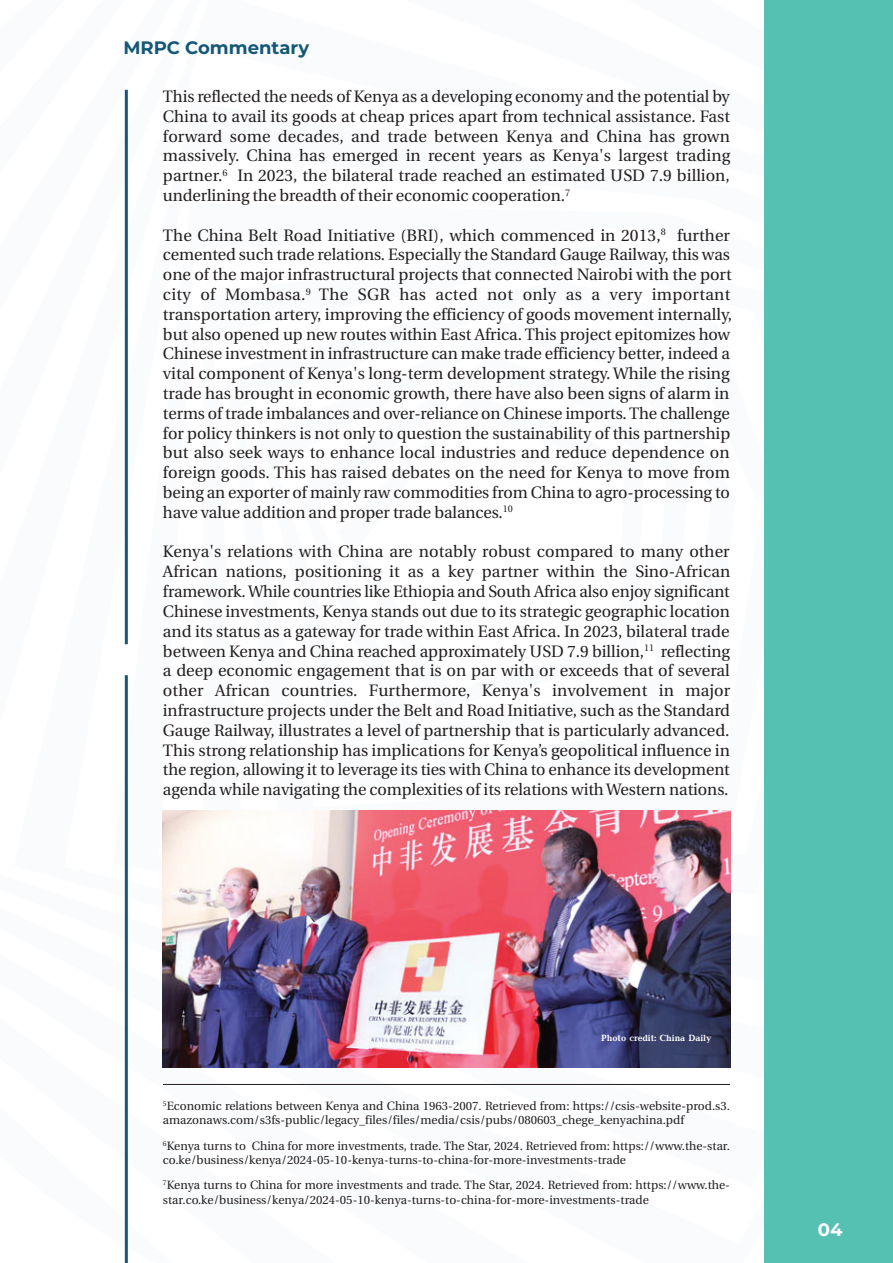
<style>
.page{position:relative;width:893px;height:1263px;background:#fff}
.page>*{position:absolute;margin:0;border:0;box-sizing:border-box;transform-origin:0 0}
.t1{font:100 18px "Montserrat";color:#145776}
.t2{font:100 18px "Montserrat";color:#fff}
.t3{font:16.5px/19.8px "Utopia";color:#231f20;text-align:justify}
.t4{font:12px/14.4px "Utopia";color:#231f20}
.t5{font:700 8.7px "Baltica";color:#fff}
</style>
<div class="page">
<div style="left:764px;top:0;width:129px;height:1263px;background:#54c1b3"></div>
<hr style="left:125px;top:90px;width:3px;height:554px;background:#145776">
<hr style="left:125px;top:675px;width:3px;height:588px;background:#145776">
<hr style="left:163px;top:1084px;width:567px;height:1px;background:#231f20">
<img style="left:163px;top:810px;width:567px;height:258px">
<p class="t1" style="left:123px;top:35px;width:187px">MRPC Commentary</p>
<p class="t3" style="left:163px;top:87px;width:569px">This reflected the needs of Kenya as a developing economy and the potential by China to avail its goods at cheap prices apart from technical assistance. Fast forward some decades, and trade between Kenya and China has grown massively. China has emerged in recent years as Kenya's largest trading partner.<sup>6</sup> In 2023, the bilateral trade reached an estimated USD 7.9 billion, underlining the breadth of their economic cooperation.<sup>7</sup></p>
<p class="t3" style="left:163px;top:225px;width:571px;text-align:left">The China Belt Road Initiative (BRI), which commenced in 2013,<sup>8</sup> further cemented such trade relations. Especially the Standard Gauge Railway, this was one of the major infrastructural projects that connected Nairobi with the port city of Mombasa.<sup>9</sup> The SGR has acted not only as a very important transportation artery, improving the efficiency of goods movement internally, but also opened up new routes within East Africa. This project epitomizes how Chinese investment in infrastructure can make trade efficiency better, indeed a vital component of Kenya's long-term development strategy. While the rising trade has brought in economic growth, there have also been signs of alarm in terms of trade imbalances and over-reliance on Chinese imports. The challenge for policy thinkers is not only to question the sustainability of this partnership but also seek ways to enhance local industries and reduce dependence on foreign goods. This has raised debates on the need for Kenya to move from being an exporter of mainly raw commodities from China to agro-processing to have value addition and proper trade balances.<sup>10</sup></p>
<p class="t3" style="left:163px;top:542px;width:569px">Kenya's relations with China are notably robust compared to many other African nations, positioning it as a key partner within the Sino-African framework. While countries like Ethiopia and South Africa also enjoy significant Chinese investments, Kenya stands out due to its strategic geographic location and its status as a gateway for trade within East Africa. In 2023, bilateral trade between Kenya and China reached approximately USD 7.9 billion,<sup>11</sup> reflecting a deep economic engagement that is on par with or exceeds that of several other African countries. Furthermore, Kenya's involvement in major infrastructure projects under the Belt and Road Initiative, such as the Standard Gauge Railway, illustrates a level of partnership that is particularly advanced.<br>This strong relationship has implications for Kenya’s geopolitical influence in the region, allowing it to leverage its ties with China to enhance its development agenda while navigating the complexities of its relations with Western nations.</p>
<p class="t5" style="left:601px;top:1033px;width:112px">Photo credit: China Daily</p>
<p class="t4" style="left:163px;top:1099px;width:569px"><sup>5</sup>Economic relations between Kenya and China 1963-2007. Retrieved from: https://csis-website-prod.s3. amazonaws.com/s3fs-public/legacy_files/files/media/csis/pubs/080603_chege_kenyachina.pdf</p>
<p class="t4" style="left:163px;top:1138px;width:569px"><sup>6</sup>Kenya turns to China for more investments, trade. The Star, 2024. Retrieved from: https://www.the-star. co.ke/business/kenya/2024-05-10-kenya-turns-to-china-for-more-investments-trade</p>
<p class="t4" style="left:163px;top:1178px;width:568px"><sup>7</sup>Kenya turns to China for more investments and trade. The Star, 2024. Retrieved from: https://www.the&shy;star.co.ke/business/kenya/2024-05-10-kenya-turns-to-china-for-more-investments-trade</p>
<p class="t2" style="left:818px;top:1217px;width:26px">04</p>
</div>
